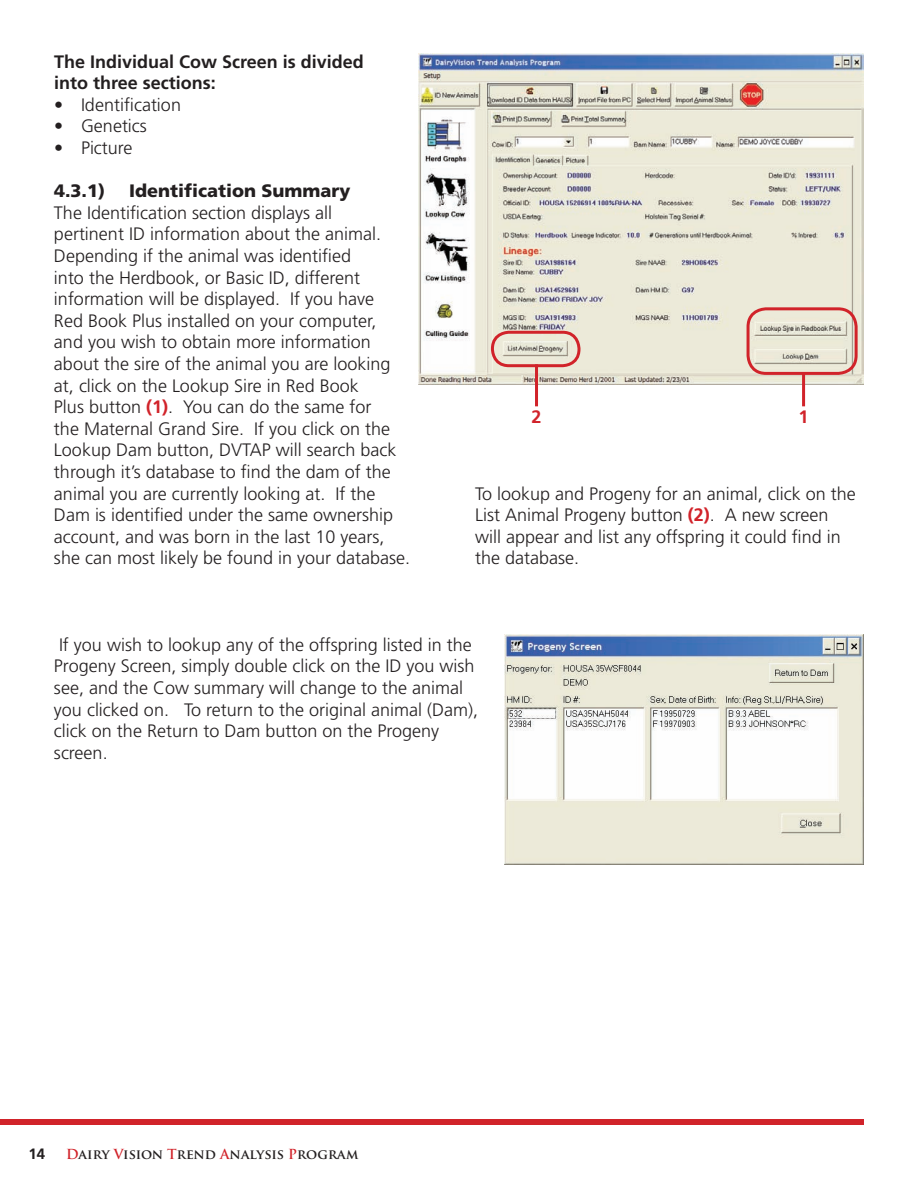
<style>
.page{position:relative;width:918px;height:1188px;background:#fff}
.page>*{position:absolute;margin:0;border:0;box-sizing:border-box;transform-origin:0 0}
.t1{font:300 18px/21.6px "Frutiger LT Std";color:#231f20}
.t2{font:700 18px/21.6px "Frutiger LT Std";color:#231f20}
.t3{font:700 18px "Frutiger LT Std";color:#d1232a}
.t4{font:700 15px "Frutiger LT Std";color:#231f20}
.t5{font:700 13.5px "Trajan Pro";color:#231f20}
.s1{font-weight:900}
.s2{font-weight:900;color:#fff}
.s3{font-weight:700;color:#d1232a}
.s4{color:#d1232a}
</style>
<div class="page">
<div style="left:0;top:1119px;width:864px;height:6px;background:#d1232a"></div>
<img style="left:418px;top:54px;width:446px;height:331px">
<div style="left:491px;top:331px;width:90px;height:36px;border:3px solid #d1232a;border-radius:16px"></div>
<div style="left:747px;top:307px;width:111px;height:68px;border:3px solid #d1232a;border-radius:18px"></div>
<hr style="left:802px;top:373px;width:3px;height:33px;background:#d1232a">
<hr style="left:535px;top:364px;width:3px;height:42px;background:#d1232a">
<img style="left:505px;top:634px;width:359px;height:230px">
<p class="t2" style="left:54px;top:51px;width:311px">The Individual Cow Screen is divided into three sections:</p>
<p class="t1" style="left:54px;top:94px;width:129px">• Identification</p>
<p class="t1" style="left:54px;top:116px;width:94px">• Genetics</p>
<p class="t1" style="left:54px;top:137px;width:80px">• Picture</p>
<p class="t1" style="left:54px;top:180px;width:358px"><span class="s1">4.3.1)</span><span class="s2">----</span><span class="s1">Identification Summary<br></span>The Identification section displays all<br>pertinent ID information about the animal.<br>Depending if the animal was identified<br>into the Herdbook, or Basic ID, different information will be displayed. If you have<br>Red Book Plus installed on your computer,<br>and you wish to obtain more information about the sire of the animal you are looking at, click on the Lookup Sire in Red Book<br>Plus button <span class="s3">(1)</span>. You can do the same for<br>the Maternal Grand Sire. If you click on the Lookup Dam button, DVTAP will search back through it’s database to find the dam of the animal you are currently looking at. If the Dam is identified under the same ownership account, and was born in the last 10 years, she can most likely be found in your database.</p>
<p class="t3" style="left:531px;top:406px;width:12px">2</p>
<p class="t3" style="left:799px;top:406px;width:12px">1</p>
<p class="t1" style="left:475px;top:483px;width:382px">To lookup and Progeny for an animal, click on the List Animal Progeny button <span class="s3">(2)</span>. A new screen will appear and list any offspring it could find in the database.</p>
<p class="t1" style="left:54px;top:634px;width:426px">If you wish to lookup any of the offspring listed in the Progeny Screen, simply double click on the ID you wish see, and the Cow summary will change to the animal you clicked on. To return to the original animal (Dam), click on the Return to Dam button on the Progeny screen.</p>
<p class="t4" style="left:28px;top:1145px;width:18px">14</p>
<p class="t5" style="left:66px;top:1145px;width:294px"><span class="s4">D</span>airy <span class="s4">V</span>ision <span class="s4">T</span>rend <span class="s4">A</span>nalysis <span class="s4">P</span>rogram</p>
</div>
